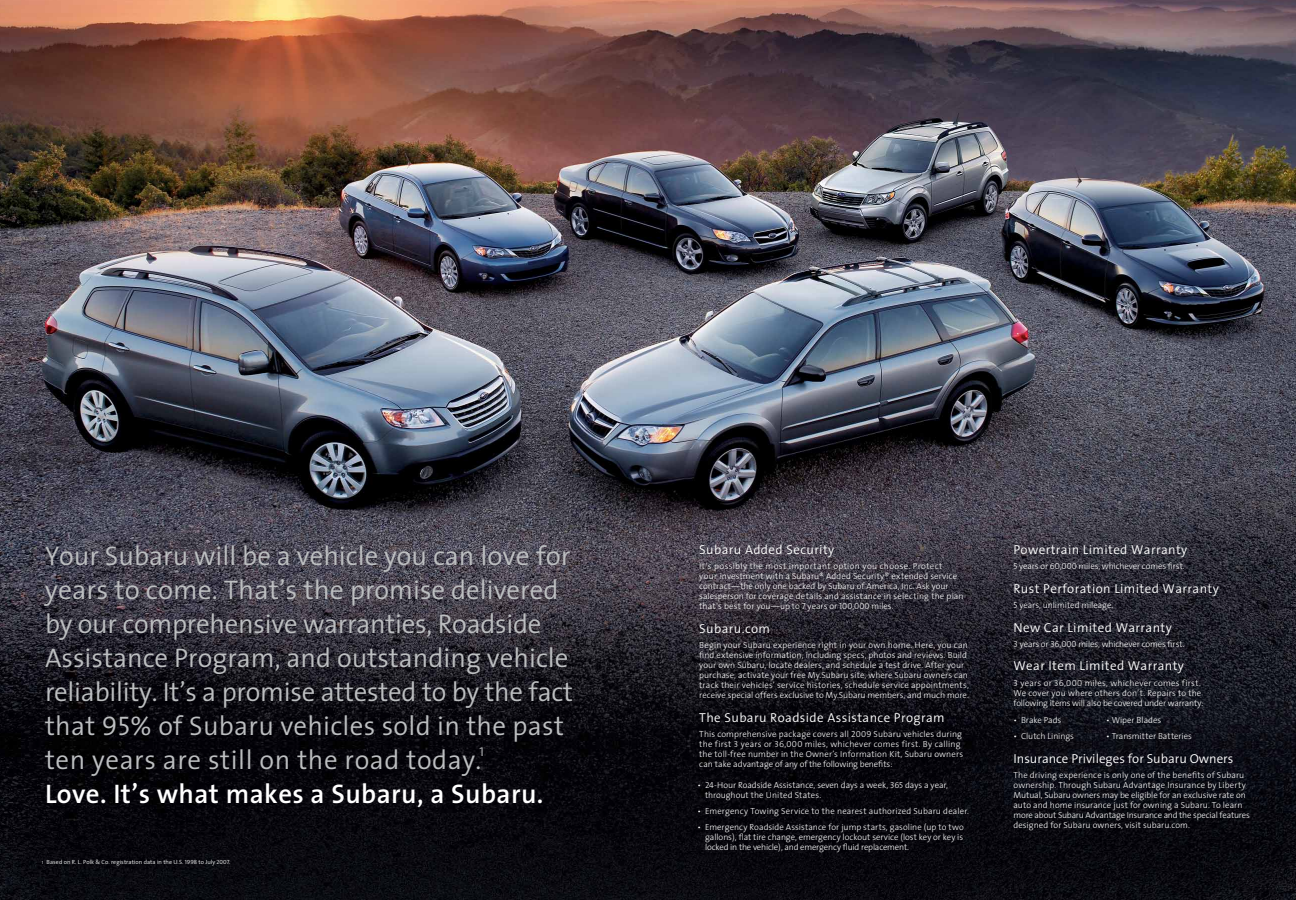
<style>
.page{position:relative;width:1296px;height:900px;background:#fff}
.page>*{position:absolute;margin:0;border:0;box-sizing:border-box;transform-origin:0 0}
.t1{font:27px/34px "The Sans Semi Light Subaru";color:#bdbfc1}
.t2{font:27px "The Sans Semi Bold Subaru";letter-spacing:.015em;color:#fff}
.t3{font:13px "The Sans Semi Light Subaru";letter-spacing:.03em;color:#fff}
.t4{font:13px "The Sans Semi Light Subaru";color:#fff}
.t5{font:12.8px "The Sans Semi Light Subaru";color:#bdbfc1}
.t6{font:8.8px/10px "The Sans Light Subaru";letter-spacing:.005em;color:#fff}
.t7{font:6px "The Sans Semi Light Subaru";letter-spacing:.01em;color:#f4f5f5}
.s1{font-size:4.5px}
</style>
<div class="page">
<img style="left:0;top:0;width:1296px;height:900px">
<p class="t1" style="left:45px;top:540px;width:530px">Your Subaru will be a vehicle you can love for years to come. That’s the promise delivered by our comprehensive warranties, Roadside Assistance Program, and outstanding vehicle reliability. It’s a promise attested to by the fact that 95% of Subaru vehicles sold in the past ten years are still on the road today.</p>
<h3 class="t5" style="left:480px;top:745px;width:6px">1</h3>
<h1 class="t2" style="left:45px;top:784px;width:500px">Love. It’s what makes a Subaru, a Subaru.</h1>
<p class="t7" style="left:42px;top:859px;width:190px"><span class="s1">1</span> Based on R. L. Polk &amp; Co. registration data in the U.S. 1998 to July 2007.</p>
<h2 class="t3" style="left:699px;top:543px;width:137px">Subaru Added Security</h2>
<p class="t6" style="left:699px;top:562px;width:266px">It’s possibly the most important option you choose. Protect<br>your investment with a Subaru® Added Security® extended service contract—the only one backed by Subaru of America, Inc. Ask your salesperson for coverage details and assistance in selecting the plan that’s best for you—up to 7 years or 100,000 miles.</p>
<h2 class="t3" style="left:699px;top:622px;width:72px">Subaru.com</h2>
<p class="t6" style="left:699px;top:641px;width:271px">Begin your Subaru experience right in your own home. Here, you can find extensive information, including specs, photos and reviews. Build your own Subaru, locate dealers, and schedule a test drive. After your purchase, activate your free My.Subaru site, where Subaru owners can track their vehicles’ service histories, schedule service appointments, receive special offers exclusive to My.Subaru members, and much more.</p>
<h2 class="t3" style="left:699px;top:711px;width:247px">The Subaru Roadside Assistance Program</h2>
<p class="t6" style="left:699px;top:730px;width:265px">This comprehensive package covers all 2009 Subaru vehicles during the first 3 years or 36,000 miles, whichever comes first. By calling the toll-free number in the Owner’s Information Kit, Subaru owners can take advantage of any of the following benefits:</p>
<p class="t6" style="left:705px;top:781px;width:245px;text-indent:-7px">• 24-Hour Roadside Assistance, seven days a week, 365 days a year, throughout the United States.</p>
<p class="t6" style="left:698px;top:807px;width:273px">• Emergency Towing Service to the nearest authorized Subaru dealer.</p>
<p class="t6" style="left:705px;top:822px;width:260px;text-align:justify;text-indent:-8px">• Emergency Roadside Assistance for jump starts, gasoline (up to two gallons), flat tire change, emergency lockout service (lost key or key is locked in the vehicle), and emergency fluid replacement.</p>
<h2 class="t3" style="left:1013px;top:543px;width:175px">Powertrain Limited Warranty</h2>
<p class="t6" style="left:1013px;top:562px;width:173px">5 years or 60,000 miles, whichever comes first.</p>
<h2 class="t3" style="left:1013px;top:582px;width:207px">Rust Perforation Limited Warranty</h2>
<p class="t6" style="left:1013px;top:601px;width:101px">5 years, unlimited mileage.</p>
<h2 class="t3" style="left:1013px;top:621px;width:160px">New Car Limited Warranty</h2>
<p class="t6" style="left:1013px;top:640px;width:173px">3 years or 36,000 miles, whichever comes first.</p>
<h2 class="t3" style="left:1013px;top:660px;width:172px">Wear Item Limited Warranty</h2>
<p class="t6" style="left:1013px;top:679px;width:192px">3 years or 36,000 miles, whichever comes first.<br>We cover you where others don’t. Repairs to the following items will also be covered under warranty:</p>
<p class="t6" style="left:1013px;top:716px;width:49px">• Brake Pads</p>
<p class="t6" style="left:1106px;top:716px;width:57px">• Wiper Blades</p>
<p class="t6" style="left:1013px;top:732px;width:62px">• Clutch Linings</p>
<p class="t6" style="left:1106px;top:732px;width:87px">• Transmitter Batteries</p>
<h2 class="t4" style="left:1013px;top:752px;width:221px">Insurance Privileges for Subaru Owners</h2>
<p class="t6" style="left:1013px;top:771px;width:238px">The driving experience is only one of the benefits of Subaru ownership. Through Subaru Advantage Insurance by Liberty Mutual, Subaru owners may be eligible for an exclusive rate on auto and home insurance just for owning a Subaru. To learn more about Subaru Advantage Insurance and the special features designed for Subaru owners, visit subaru.com.</p>
</div>
